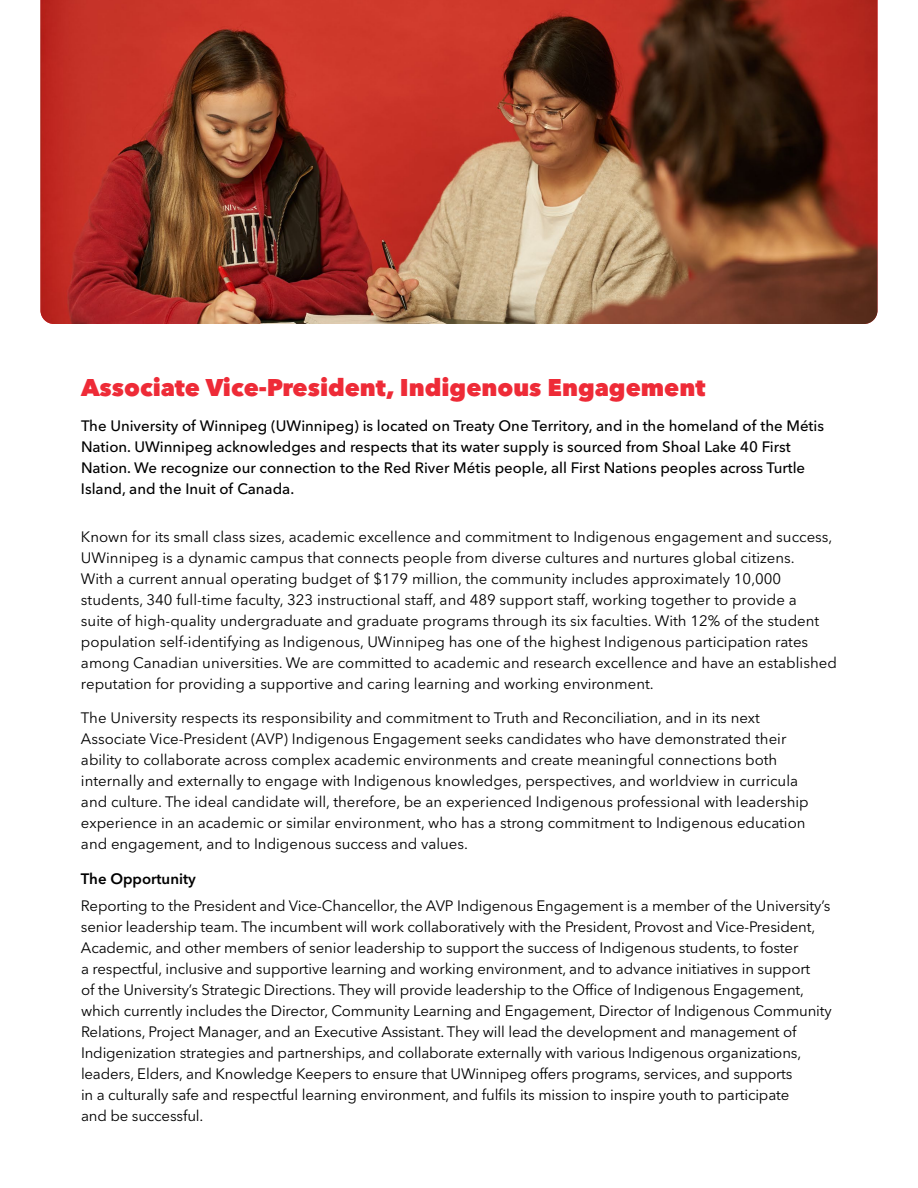
<style>
.page{position:relative;width:918px;height:1188px;background:#fff}
.page>*{position:absolute;margin:0;border:0;box-sizing:border-box;transform-origin:0 0}
.t1{font:800 24px "Avenir Next LT Pro";color:#ee2b37}
.t2{font:15px/21px "Avenir Next LT Pro";color:#000}
.t3{font:500 15px/21px "Avenir Next LT Pro";color:#000}
.t4{font:600 15px "Avenir Next LT Pro";color:#000}
</style>
<div class="page">
<img style="left:40px;top:0;width:837px;height:324px">
<h1 class="t1" style="left:81px;top:373px;width:626px">Associate Vice-President, Indigenous Engagement</h1>
<p class="t3" style="left:81px;top:415px;width:745px">The University of Winnipeg (UWinnipeg) is located on Treaty One Territory, and in the homeland of the Métis Nation. UWinnipeg acknowledges and respects that its water supply is sourced from Shoal Lake 40 First Nation. We recognize our connection to the Red River Métis people, all First Nations peoples across Turtle Island, and the Inuit of Canada.</p>
<p class="t2" style="left:81px;top:526px;width:757px">Known for its small class sizes, academic excellence and commitment to Indigenous engagement and success, UWinnipeg is a dynamic campus that connects people from diverse cultures and nurtures global citizens.<br>With a current annual operating budget of $179 million, the community includes approximately 10,000 students, 340 full-time faculty, 323 instructional staff, and 489 support staff, working together to provide a<br>suite of high-quality undergraduate and graduate programs through its six faculties. With 12% of the student population self-identifying as Indigenous, UWinnipeg has one of the highest Indigenous participation rates among Canadian universities. We are committed to academic and research excellence and have an established reputation for providing a supportive and caring learning and working environment.</p>
<p class="t2" style="left:81px;top:707px;width:729px">The University respects its responsibility and commitment to Truth and Reconciliation, and in its next Associate Vice-President (AVP) Indigenous Engagement seeks candidates who have demonstrated their ability to collaborate across complex academic environments and create meaningful connections both internally and externally to engage with Indigenous knowledges, perspectives, and worldview in curricula and culture. The ideal candidate will, therefore, be an experienced Indigenous professional with leadership experience in an academic or similar environment, who has a strong commitment to Indigenous education and engagement, and to Indigenous success and values.</p>
<p class="t4" style="left:81px;top:869px;width:116px">The Opportunity</p>
<p class="t2" style="left:81px;top:896px;width:752px">Reporting to the President and Vice-Chancellor, the AVP Indigenous Engagement is a member of the University’s senior leadership team. The incumbent will work collaboratively with the President, Provost and Vice-President, Academic, and other members of senior leadership to support the success of Indigenous students, to foster<br>a respectful, inclusive and supportive learning and working environment, and to advance initiatives in support<br>of the University’s Strategic Directions. They will provide leadership to the Office of Indigenous Engagement, which currently includes the Director, Community Learning and Engagement, Director of Indigenous Community Relations, Project Manager, and an Executive Assistant. They will lead the development and management of Indigenization strategies and partnerships, and collaborate externally with various Indigenous organizations, leaders, Elders, and Knowledge Keepers to ensure that UWinnipeg offers programs, services, and supports<br>in a culturally safe and respectful learning environment, and fulfils its mission to inspire youth to participate<br>and be successful.</p>
</div>
